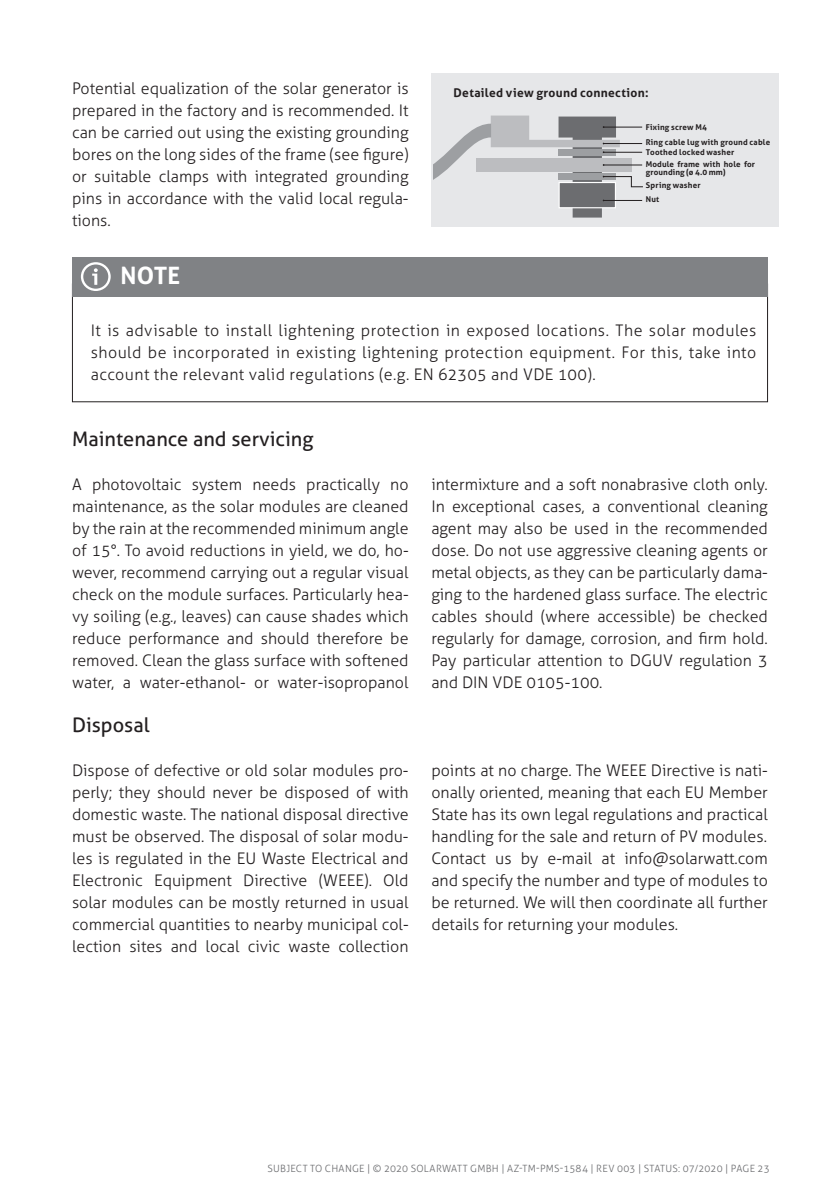
<style>
.page{position:relative;width:840px;height:1191px;background:#fff}
.page>*{position:absolute;margin:0;border:0;box-sizing:border-box;transform-origin:0 0}
.t1{font:700 24px "Aller";color:#fff}
.t2{font:20px "Aller";color:#231f20}
.t3{font:300 16px/22px "Aller";color:#231f20;text-align:justify}
.t4{font:700 12px "Aller";letter-spacing:.025em;color:#231f20}
.t5{font:300 10px "Aller";letter-spacing:.02em;color:#6c6d70}
.t6{font:700 8px/15.8px "Aller";letter-spacing:.025em;color:#231f20}
</style>
<div class="page">
<div style="left:431px;top:73px;width:347px;height:153px;background:#e6e7e9"></div>
<svg style="left:433px;top:116px;width:210px;height:102px"></svg>
<div style="left:72px;top:257px;width:695px;height:39px;background:#808285"></div>
<svg style="left:81px;top:262px;width:30px;height:29px"></svg>
<p class="t3" style="left:72px;top:77px;width:338px">Potential equalization of the solar generator is prepared in the factory and is recommended. It can be carried out using the existing grounding bores on the long sides of the frame (see figure) or suitable clamps with integrated grounding pins in accordance with the valid local regula&shy;tions.</p>
<p class="t4" style="left:453px;top:85px;width:196px">Detailed view ground connection:</p>
<p class="t6" style="left:645px;top:119px;width:126px">Fixing screw M4<br>Ring cable lug with ground cable</p>
<p class="t6" style="left:645px;top:145px;width:111px;line-height:12.8px">Toothed locked washer<br>Module frame with hole for</p>
<p class="t6" style="left:645px;top:166px;width:81px;line-height:12.6px">grounding (ø 4.0 mm)<br>Spring washer</p>
<p class="t6" style="left:645px;top:191px;width:15px">Nut</p>
<h1 class="t1" style="left:120px;top:261px;width:61px">NOTE</h1>
<p class="t3" style="left:91px;top:319px;width:666px">It is advisable to install lightening protection in exposed locations. The solar modules should be incorporated in existing lightening protection equipment. For this, take into account the relevant valid regulations (e.g. EN 62305 and VDE 100).</p>
<p class="t2" style="left:72px;top:427px;width:243px">Maintenance and servicing</p>
<p class="t3" style="left:72px;top:473px;width:338px">A photovoltaic system needs practically no maintenance, as the solar modules are cleaned by the rain at the recommended minimum angle of 15°. To avoid reductions in yield, we do, ho&shy;wever, recommend carrying out a regular visual check on the module surfaces. Particularly hea&shy;vy soiling (e.g., leaves) can cause shades which reduce performance and should therefore be removed. Clean the glass surface with softened water, a water-ethanol- or water-isopropanol</p>
<p class="t3" style="left:431px;top:473px;width:338px">intermixture and a soft nonabrasive cloth only.<br>In exceptional cases, a conventional cleaning agent may also be used in the recommended dose. Do not use aggressive cleaning agents or metal objects, as they can be particularly dama&shy;ging to the hardened glass surface. The electric cables should (where accessible) be checked regularly for damage, corrosion, and firm hold.<br>Pay particular attention to DGUV regulation 3 and DIN VDE 0105-100.</p>
<p class="t2" style="left:72px;top:713px;width:79px">Disposal</p>
<p class="t3" style="left:72px;top:759px;width:338px">Dispose of defective or old solar modules pro&shy;perly; they should never be disposed of with domestic waste. The national disposal directive must be observed. The disposal of solar modu&shy;les is regulated in the EU Waste Electrical and Electronic Equipment Directive (WEEE). Old solar modules can be mostly returned in usual commercial quantities to nearby municipal col&shy;lection sites and local civic waste collection</p>
<p class="t3" style="left:431px;top:759px;width:338px">points at no charge. The WEEE Directive is nati&shy;onally oriented, meaning that each EU Member State has its own legal regulations and practical handling for the sale and return of PV modules.<br>Contact us by e-mail at info@solarwatt.com and specify the number and type of modules to be returned. We will then coordinate all further details for returning your modules.</p>
<p class="t5" style="left:267px;top:1162px;width:503px">SUBJECT TO CHANGE | © 2020 SOLARWATT GMBH | AZ-TM-PMS-1584 | REV 003 | STATUS: 07/2020 | PAGE 23</p>
</div>
